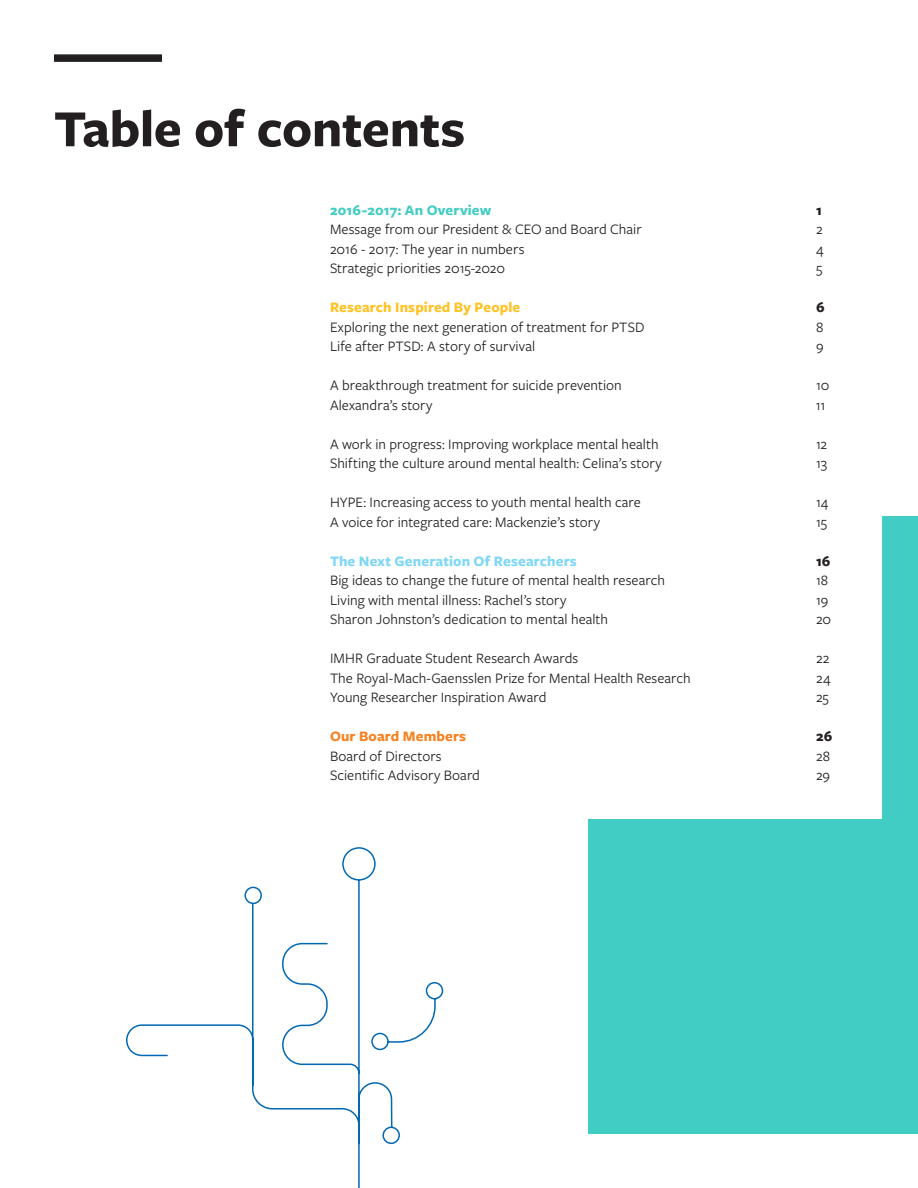
<style>
.page{position:relative;width:918px;height:1188px;background:#fff}
.page>*{position:absolute;margin:0;border:0;box-sizing:border-box;transform-origin:0 0}
.Headline_1{font:700 54px "Freight Sans Pro";letter-spacing:-.005em;color:#231f20}
.Numbers_Stats{font:15px "Freight Sans Pro";letter-spacing:.005em;color:#231f20}
.Numbers_Stats-2{font:700 15px "Freight Sans Pro";letter-spacing:.01em;color:#7dd7f6}
.Numbers_Stats-3{font:700 15px "Freight Sans Pro";letter-spacing:.005em;color:#fec221}
.Numbers_Stats-4{font:700 15px "Freight Sans Pro";letter-spacing:.01em;color:#41cdc3}
.Numbers_Stats-5{font:700 15px "Freight Sans Pro";letter-spacing:.01em;color:#f58220}
.Numbers_Stats-6{font:700 15px "Freight Sans Pro";color:#231f20}
</style>
<div class="page">
<div style="left:588px;top:517px;width:330px;height:617px;background:#41cdc3"></div>
<div style="left:468px;top:439px;width:414px;height:380px;background:#fff"></div>
<div style="left:54px;top:54px;width:108px;height:8px;background:#231f20"></div>
<svg style="left:126px;top:847px;width:318px;height:341px"></svg>
<p class="Headline_1" style="left:54px;top:91px;width:413px">Table of contents</p>
<p class="Numbers_Stats-4" style="left:330px;top:199px;width:163px">2016-2017: An Overview</p>
<p class="Numbers_Stats-6" style="left:816px;top:199px;width:7px">1</p>
<p class="Numbers_Stats" style="left:330px;top:219px;width:313px">Message from our President &amp; CEO and Board Chair</p>
<p class="Numbers_Stats" style="left:816px;top:219px;width:8px">2</p>
<p class="Numbers_Stats" style="left:330px;top:239px;width:196px">2016 - 2017: The year in numbers</p>
<p class="Numbers_Stats" style="left:816px;top:239px;width:9px">4</p>
<p class="Numbers_Stats" style="left:330px;top:258px;width:177px">Strategic priorities 2015-2020</p>
<p class="Numbers_Stats" style="left:816px;top:258px;width:8px">5</p>
<p class="Numbers_Stats-3" style="left:330px;top:297px;width:192px">Research Inspired By People</p>
<p class="Numbers_Stats-6" style="left:816px;top:297px;width:10px">6</p>
<p class="Numbers_Stats" style="left:330px;top:317px;width:316px">Exploring the next generation of treatment for PTSD</p>
<p class="Numbers_Stats" style="left:816px;top:317px;width:9px">8</p>
<p class="Numbers_Stats" style="left:330px;top:336px;width:207px">Life after PTSD: A story of survival</p>
<p class="Numbers_Stats" style="left:816px;top:336px;width:9px">9</p>
<p class="Numbers_Stats" style="left:330px;top:375px;width:293px">A breakthrough treatment for suicide prevention</p>
<p class="Numbers_Stats" style="left:816px;top:375px;width:15px">10</p>
<p class="Numbers_Stats" style="left:330px;top:395px;width:104px">Alexandra’s story</p>
<p class="Numbers_Stats" style="left:816px;top:395px;width:11px">11</p>
<p class="Numbers_Stats" style="left:330px;top:434px;width:330px">A work in progress: Improving workplace mental health</p>
<p class="Numbers_Stats" style="left:816px;top:434px;width:13px">12</p>
<p class="Numbers_Stats" style="left:330px;top:453px;width:333px">Shifting the culture around mental health: Celina’s story</p>
<p class="Numbers_Stats" style="left:816px;top:453px;width:13px">13</p>
<p class="Numbers_Stats" style="left:330px;top:492px;width:312px">HYPE: Increasing access to youth mental health care</p>
<p class="Numbers_Stats" style="left:816px;top:492px;width:14px">14</p>
<p class="Numbers_Stats" style="left:330px;top:512px;width:272px">A voice for integrated care: Mackenzie’s story</p>
<p class="Numbers_Stats" style="left:816px;top:512px;width:13px">15</p>
<p class="Numbers_Stats-2" style="left:330px;top:550px;width:248px">The Next Generation Of Researchers</p>
<p class="Numbers_Stats-6" style="left:816px;top:550px;width:16px">16</p>
<p class="Numbers_Stats" style="left:330px;top:570px;width:336px">Big ideas to change the future of mental health research</p>
<p class="Numbers_Stats" style="left:816px;top:570px;width:14px">18</p>
<p class="Numbers_Stats" style="left:330px;top:590px;width:238px">Living with mental illness: Rachel’s story</p>
<p class="Numbers_Stats" style="left:816px;top:590px;width:14px">19</p>
<p class="Numbers_Stats" style="left:330px;top:609px;width:280px">Sharon Johnston’s dedication to mental health</p>
<p class="Numbers_Stats" style="left:816px;top:609px;width:17px">20</p>
<p class="Numbers_Stats" style="left:330px;top:648px;width:250px">IMHR Graduate Student Research Awards</p>
<p class="Numbers_Stats" style="left:816px;top:648px;width:15px">22</p>
<p class="Numbers_Stats" style="left:330px;top:668px;width:362px">The Royal-Mach-Gaensslen Prize for Mental Health Research</p>
<p class="Numbers_Stats" style="left:816px;top:668px;width:16px">24</p>
<p class="Numbers_Stats" style="left:330px;top:687px;width:218px">Young Researcher Inspiration Award</p>
<p class="Numbers_Stats" style="left:816px;top:687px;width:14px">25</p>
<p class="Numbers_Stats-5" style="left:330px;top:726px;width:138px">Our Board Members</p>
<p class="Numbers_Stats-6" style="left:816px;top:726px;width:18px">26</p>
<p class="Numbers_Stats" style="left:330px;top:746px;width:113px">Board of Directors</p>
<p class="Numbers_Stats" style="left:816px;top:746px;width:16px">28</p>
<p class="Numbers_Stats" style="left:330px;top:765px;width:151px">Scientific Advisory Board</p>
<p class="Numbers_Stats" style="left:816px;top:765px;width:16px">29</p>
</div>
